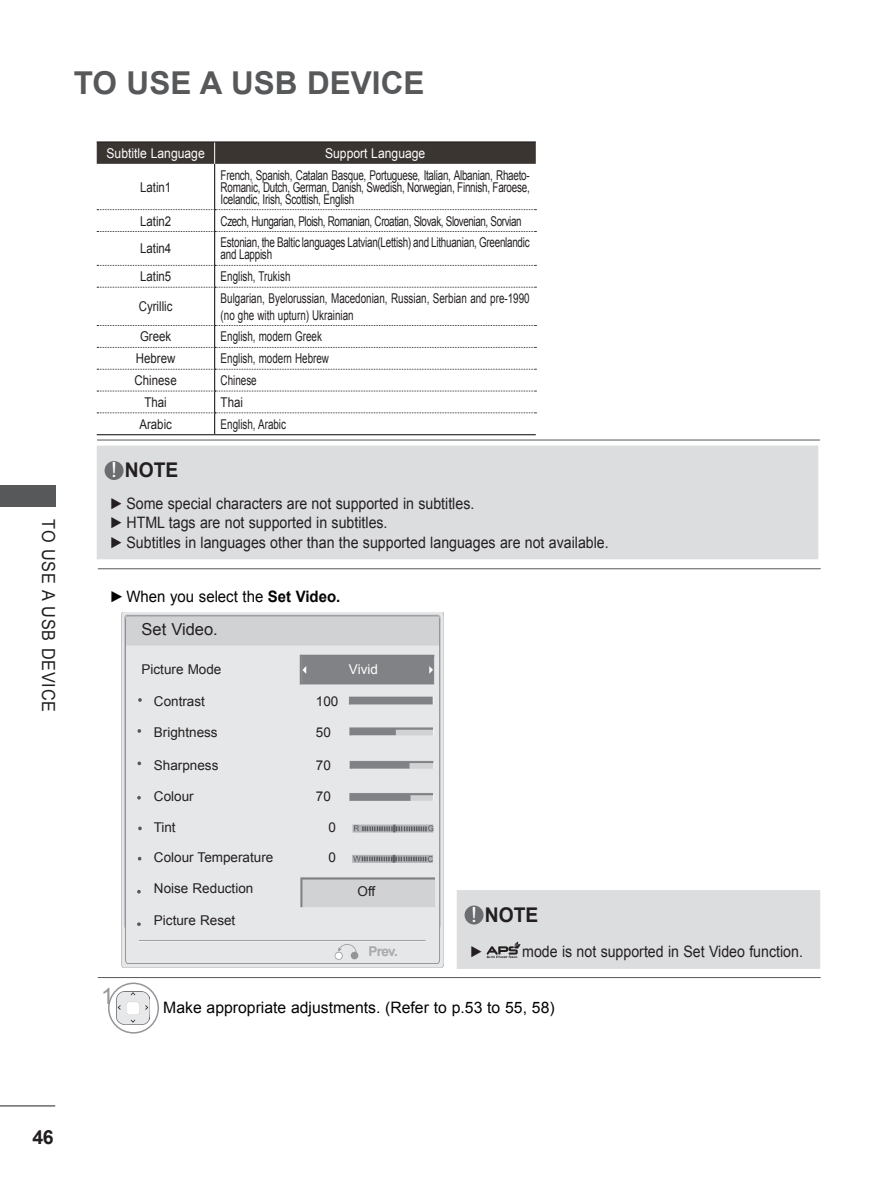
<style>
.page{position:relative;width:893px;height:1191px;background:#fff}
.page>*{position:absolute;margin:0;border:0;box-sizing:border-box;transform-origin:0 0}
.t1{font:700 31.5px "Arial";color:#57585a}
.t2{font:22.5px "Arial";color:#939598}
.t3{font:21px "Arial";color:#fff}
.t4{font:700 20.25px "Arial";color:#231f20;scale:.95 1}
.t5{font:700 19.5px "Arial";color:#231f20}
.t6{font:18px "Arial";color:#231f20;scale:.9 1}
.t7{font:16.5px "Arial";color:#231f20}
.t8{font:15.75px/19.5px "Arial";color:#231f20;scale:.9 1}
.t9{font:15.75px "Arial";color:#030303}
.t10{font:15.75px "Arial";color:#030303;scale:.95 1}
.t11{font:13.5px/12px "Arial";color:#231f20;text-align:justify;scale:.73 1}
.t12{font:13.5px "Arial";color:#231f20}
.t13{font:13.5px/12px "Arial";letter-spacing:-.025em;color:#231f20;scale:.73 1}
.t14{font:13.5px "Arial";letter-spacing:-.04em;color:#231f20;scale:.73 1}
.t15{font:13.5px "Arial";color:#231f20;scale:.85 1}
.t16{font:13.5px "Arial";color:#fff;scale:.9 1}
.t17{font:13.5px "Arial";color:#fff}
.t18{font:700 13.5px "Arial";color:#a8a9ad}
.s1{font-weight:400;font-size:21px;color:#fff}
.s2{font-weight:700}
</style>
<div class="page">
<hr style="left:0;top:1105px;width:55px;height:1px;background:#231f20">
<div style="left:0;top:485px;width:55px;height:21px;background:#57585a"></div>
<hr style="left:97px;top:440px;width:723px;height:1px;background:#57585a">
<hr style="left:97px;top:141px;width:118px;height:2px;background:#231f20">
<hr style="left:215px;top:141px;width:321px;height:2px;background:#231f20">
<hr style="left:214px;top:434px;width:322px;height:1px;background:#231f20">
<hr style="left:97px;top:434px;width:117px;height:1px;background:#231f20">
<svg style="left:97px;top:142px;width:439px;height:22px;background:#3c3633"></svg>
<hr style="left:214px;top:164px;width:1px;height:45px;background:#231f20">
<hr style="left:214px;top:232px;width:1px;height:33px;background:#231f20">
<hr style="left:214px;top:287px;width:1px;height:38px;background:#231f20">
<svg style="left:97px;top:209px;width:439px;height:23px"></svg>
<svg style="left:97px;top:265px;width:439px;height:23px"></svg>
<svg style="left:97px;top:325px;width:439px;height:109px"></svg>
<div style="left:97px;top:445px;width:721px;height:114px;background:#dcdddf"></div>
<div style="left:105px;top:461px;width:19px;height:19px;background:#6c6d70;border-radius:50%"></div>
<hr style="left:98px;top:568px;width:723px;height:1px;background:#57585a">
<hr style="left:98px;top:977px;width:723px;height:1px;background:#57585a">
<svg style="left:109px;top:983px;width:49px;height:49px"></svg>
<img style="left:117px;top:991px;width:33px;height:33px">
<div style="left:108px;top:982px;width:51px;height:51px;border:2px solid #939598;border-radius:50%"></div>
<img style="left:121px;top:612px;width:323px;height:355px">
<div style="left:457px;top:890px;width:363px;height:79px;background:#dcdddf"></div>
<h1 class="t1" style="left:74px;top:62px;width:329px">TO USE A USB DEVICE</h1>
<h3 class="t6" style="left:60px;top:519px;width:213px;rotate:90deg">To usE a USB device</h3>
<p class="t16" style="left:107px;top:144px;width:111px">Subtitle Language</p>
<p class="t16" style="left:325px;top:144px;width:113px">Support Language</p>
<p class="t15" style="left:140px;top:178px;width:38px">Latin1</p>
<p class="t11" style="left:221px;top:169px;width:425px">French, Spanish, Catalan Basque, Portuguese, Italian, Albanian, Rhaeto-Romanic, Dutch, German, Danish, Swedish, Norwegian, Finnish, Faroese, Icelandic, Irish, Scottish, English</p>
<p class="t15" style="left:140px;top:212px;width:38px">Latin2</p>
<p class="t14" style="left:221px;top:212px;width:414px">Czech, Hungarian, Ploish, Romanian, Croatian, Slovak, Slovenian, Sorvian</p>
<p class="t15" style="left:140px;top:240px;width:38px">Latin4</p>
<p class="t13" style="left:221px;top:237px;width:425px">Estonian, the Baltic languages Latvian(Lettish) and Lithuanian, Greenlandic and Lappish</p>
<p class="t15" style="left:140px;top:268px;width:38px">Latin5</p>
<p class="t11" style="left:221px;top:270px;width:97px">English, Trukish</p>
<p class="t15" style="left:139px;top:298px;width:41px">Cyrillic</p>
<p class="t11" style="left:221px;top:290px;width:425px;line-height:16.5px">Bulgarian, Byelorussian, Macedonian, Russian, Serbian and pre-1990 (no ghe with upturn) Ukrainian</p>
<p class="t15" style="left:140px;top:328px;width:38px">Greek</p>
<p class="t11" style="left:221px;top:331px;width:140px">English, modern Greek</p>
<p class="t15" style="left:136px;top:349px;width:48px">Hebrew</p>
<p class="t11" style="left:221px;top:352px;width:150px">English, modern Hebrew</p>
<p class="t15" style="left:135px;top:371px;width:51px">Chinese</p>
<p class="t11" style="left:221px;top:374px;width:51px">Chinese</p>
<p class="t15" style="left:145px;top:393px;width:28px">Thai</p>
<p class="t15" style="left:221px;top:393px;width:28px">Thai</p>
<p class="t15" style="left:139px;top:415px;width:40px">Arabic</p>
<p class="t11" style="left:221px;top:418px;width:91px">English, Arabic</p>
<h3 class="t4" style="left:111px;top:457px;width:72px"><span class="s1">!</span> NOTE</h3>
<p class="t8" style="left:109px;top:493px;width:556px">► Some special characters are not supported in subtitles.<br>► HTML tags are not supported in subtitles.<br>► Subtitles in languages other than the supported languages are not available.</p>
<p class="t10" style="left:109px;top:586px;width:245px">►When you select the <span class="s2">SET VIDEO.</span></p>
<h3 class="t3" style="left:109px;top:536px;width:13px">?</h3>
<h2 class="t2" style="left:101px;top:981px;width:14px">1</h2>
<p class="t7" style="left:142px;top:618px;width:78px">Set Video.</p>
<p class="t12" style="left:142px;top:660px;width:81px">Picture Mode</p>
<p class="t17" style="left:349px;top:660px;width:31px">Vivid</p>
<p class="t12" style="left:154px;top:692px;width:53px">Contrast</p>
<p class="t12" style="left:316px;top:692px;width:24px">100</p>
<p class="t12" style="left:154px;top:723px;width:65px">Brightness</p>
<p class="t12" style="left:316px;top:723px;width:17px">50</p>
<p class="t12" style="left:154px;top:756px;width:66px">Sharpness</p>
<p class="t12" style="left:316px;top:756px;width:17px">70</p>
<p class="t12" style="left:154px;top:787px;width:41px">Colour</p>
<p class="t12" style="left:316px;top:787px;width:17px">70</p>
<p class="t12" style="left:154px;top:818px;width:24px">Tint</p>
<p class="t12" style="left:328px;top:818px;width:9px">0</p>
<p class="t12" style="left:154px;top:848px;width:121px">Colour Temperature</p>
<p class="t12" style="left:328px;top:848px;width:9px">0</p>
<p class="t12" style="left:154px;top:879px;width:101px">Noise Reduction</p>
<p class="t12" style="left:358px;top:882px;width:19px">Off</p>
<p class="t12" style="left:154px;top:911px;width:83px">Picture Reset</p>
<p class="t18" style="left:368px;top:942px;width:31px">PREV.</p>
<h3 class="t4" style="left:471px;top:901px;width:72px"><span class="s1">!</span> NOTE</h3>
<p class="t8" style="left:469px;top:942px;width:17px">►</p>
<p class="t8" style="left:522px;top:942px;width:313px">mode is not supported in Set Video function.</p>
<p class="t9" style="left:163px;top:997px;width:393px">Make appropriate adjustments. (Refer to p.53 to 55, 58)</p>
<h3 class="t5" style="left:33px;top:1124px;width:23px">46</h3>
</div>
